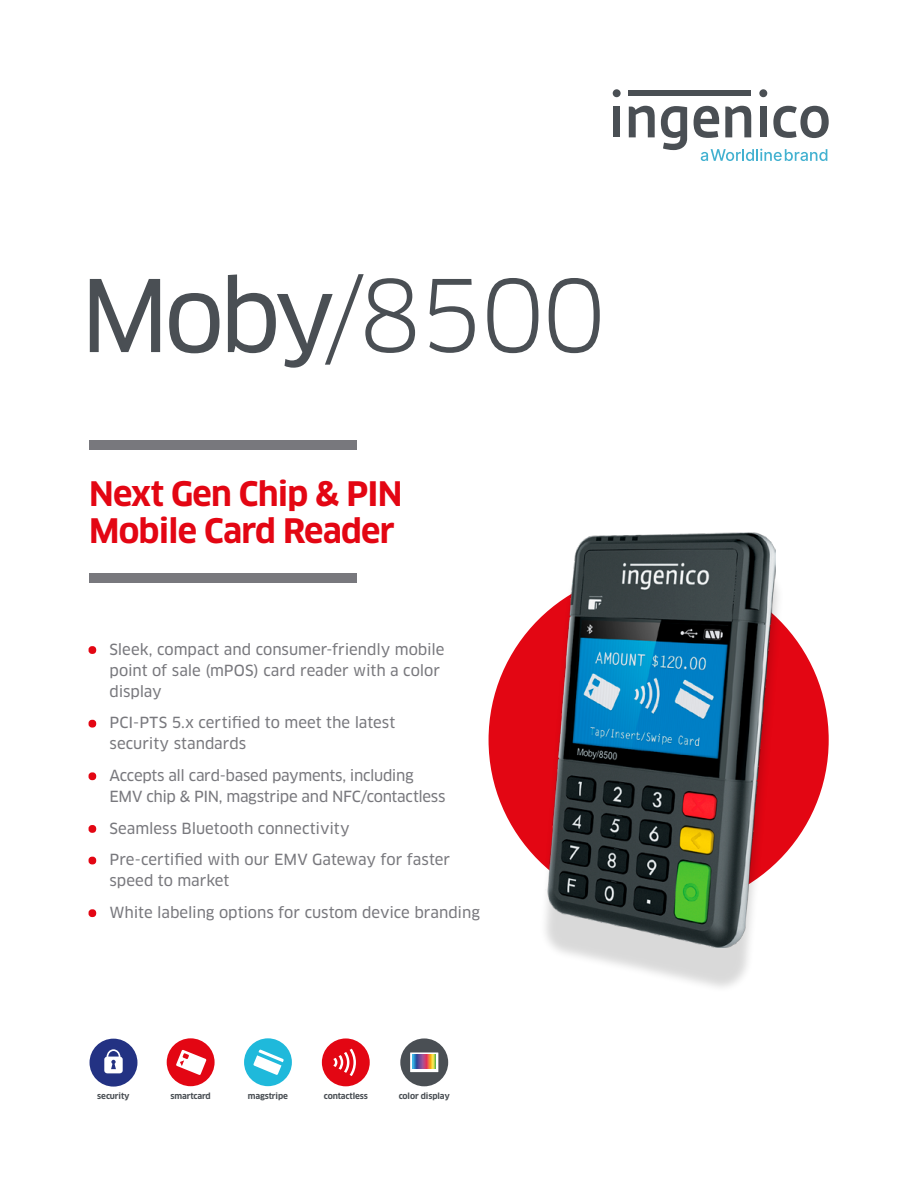
<style>
.page{position:relative;width:918px;height:1188px;background:#fff}
.page>*{position:absolute;margin:0;border:0;box-sizing:border-box;transform-origin:0 0}
.t1{font:97.5px "Clan OT";color:#4a4f54}
.t2{font:700 33px/37.5px "Clan OT";letter-spacing:-.025em;color:#e30613}
.t3{font:15px/21px "Clan OT News";letter-spacing:-.005em;color:#78787d}
.t4{font:700 8.25px "Clan OT";letter-spacing:-.015em;color:#4a4f54}
.s1{font-family:"Clan OT News"}
.s2{font-family:"Clan OT";font-weight:700;color:#e30613}
</style>
<div class="page">
<div style="left:489px;top:570px;width:340px;height:340px;background:#e30613;border-radius:50%"></div>
<div style="left:89px;top:440px;width:268px;height:10px;background:#78787d"></div>
<div style="left:89px;top:573px;width:268px;height:10px;background:#78787d"></div>
<div style="left:167px;top:1038px;width:48px;height:48px;background:#e30613;border-radius:50%"></div>
<svg style="left:176px;top:1050px;width:30px;height:25px"></svg>
<div style="left:244px;top:1038px;width:48px;height:48px;background:#1fb9db;border-radius:50%"></div>
<svg style="left:253px;top:1049px;width:31px;height:26px"></svg>
<div style="left:90px;top:1039px;width:47px;height:48px;background:#233283;border-radius:50%"></div>
<svg style="left:104px;top:1049px;width:19px;height:24px"></svg>
<div style="left:539px;top:563px;width:245px;height:431px;background:#000;opacity:.15"></div>
<img style="left:540px;top:533px;width:236px;height:414px">
<div style="left:322px;top:1038px;width:48px;height:48px;background:#e30613;border-radius:50%"></div>
<svg style="left:333px;top:1049px;width:23px;height:27px"></svg>
<div style="left:400px;top:1038px;width:48px;height:48px;background:#4a4f54;border-radius:50%"></div>
<div style="left:410px;top:1052px;width:28px;height:20px;background:#fff"></div>
<svg style="left:413px;top:1054px;width:23px;height:15px"></svg>
<svg style="left:701px;top:149px;width:126px;height:12px"></svg>
<div style="left:613px;top:107px;width:7px;height:30px;background:#4a4f54"></div>
<div style="left:629px;top:90px;width:122px;height:6px;background:#4a4f54"></div>
<svg style="left:661px;top:106px;width:26px;height:44px"></svg>
<svg style="left:694px;top:106px;width:25px;height:32px"></svg>
<div style="left:760px;top:107px;width:7px;height:30px;background:#4a4f54"></div>
<svg style="left:773px;top:106px;width:56px;height:32px"></svg>
<div style="left:613px;top:89px;width:8px;height:8px;background:#4a4f54;border-radius:50%"></div>
<div style="left:759px;top:89px;width:8px;height:8px;background:#4a4f54;border-radius:50%"></div>
<svg style="left:629px;top:106px;width:26px;height:31px"></svg>
<svg style="left:725px;top:106px;width:26px;height:31px"></svg>
<h1 class="t1" style="left:80px;top:258px;width:527px"><span class="s1">Moby</span>/8500</h1>
<h2 class="t2" style="left:89px;top:475px;width:315px">Next Gen Chip &amp; PIN<br>Mobile Card Reader</h2>
<p class="t3" style="left:110px;top:639px;width:337px;text-indent:-20px"><span class="s2">•</span> Sleek, compact and consumer-friendly mobile point of sale (mPOS) card reader with a color display</p>
<p class="t3" style="left:110px;top:713px;width:287px;text-indent:-20px"><span class="s2">•</span> PCI-PTS 5.x certified to meet the latest security standards</p>
<p class="t3" style="left:110px;top:765px;width:337px;text-indent:-20px"><span class="s2">•</span> Accepts all card-based payments, including<br>EMV chip &amp; PIN, magstripe and NFC/contactless</p>
<p class="t3" style="left:89px;top:818px;width:262px"><span class="s2">•</span> Seamless Bluetooth connectivity</p>
<p class="t3" style="left:110px;top:849px;width:342px;text-indent:-20px"><span class="s2">•</span> Pre-certified with our EMV Gateway for faster speed to market</p>
<p class="t3" style="left:89px;top:902px;width:392px"><span class="s2">•</span> White labeling options for custom device branding</p>
<p class="t4" style="left:97px;top:1091px;width:34px">security</p>
<p class="t4" style="left:170px;top:1091px;width:42px">smartcard</p>
<p class="t4" style="left:248px;top:1091px;width:42px">magstripe</p>
<p class="t4" style="left:324px;top:1091px;width:45px">contactless</p>
<p class="t4" style="left:399px;top:1091px;width:53px">color display</p>
</div>
